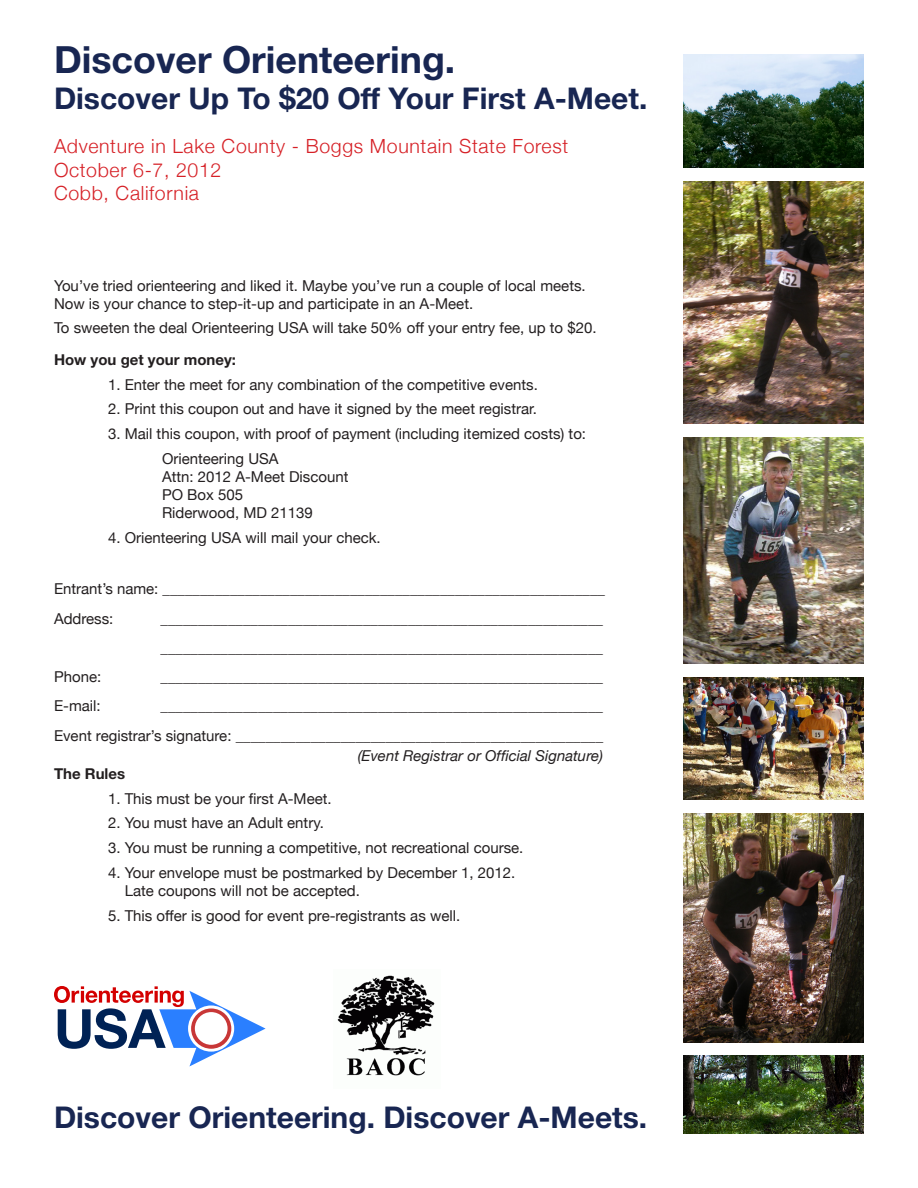
<style>
.page{position:relative;width:918px;height:1188px;background:#fff}
.page>*{position:absolute;margin:0;border:0;box-sizing:border-box;transform-origin:0 0}
.t1{font:700 37.5px "Helvetica Neue";color:#182652}
.t2{font:700 30px "Helvetica Neue";color:#182652}
.t3{font:300 19.5px "Helvetica Neue";letter-spacing:.035em;color:#d62026}
.Paragraph_Style_1{font:15px/18px "Helvetica Neue";color:#231f20}
.Paragraph_Style_1-2{font:italic 15px "Helvetica Neue";color:#231f20}
.Paragraph_Style_1-3{font:700 15px "Helvetica Neue";color:#231f20}
</style>
<div class="page">
<img style="left:684px;top:54px;width:180px;height:113px">
<img style="left:684px;top:438px;width:180px;height:225px">
<img style="left:684px;top:182px;width:180px;height:241px">
<img style="left:684px;top:1055px;width:180px;height:79px">
<img style="left:684px;top:677px;width:180px;height:123px">
<img style="left:684px;top:814px;width:180px;height:229px">
<svg style="left:54px;top:986px;width:212px;height:80px"></svg>
<img style="left:337px;top:975px;width:98px;height:101px">
<h1 class="t1" style="left:54px;top:37px;width:403px">Discover Orienteering.</h1>
<h2 class="t2" style="left:54px;top:80px;width:595px">Discover Up To $20 Off Your First A-Meet.</h2>
<p class="t3" style="left:54px;top:131px;width:516px">Adventure in Lake County - Boggs Mountain State Forest</p>
<p class="t3" style="left:54px;top:154px;width:169px">October 6-7, 2012</p>
<p class="t3" style="left:54px;top:177px;width:147px">Cobb, California</p>
<p class="Paragraph_Style_1" style="left:54px;top:275px;width:533px">You’ve tried orienteering and liked it. Maybe you’ve run a couple of local meets.<br>Now is your chance to step-it-up and participate in an A-Meet.</p>
<p class="Paragraph_Style_1" style="left:54px;top:318px;width:544px">To sweeten the deal Orienteering USA will take 50% off your entry fee, up to $20.</p>
<p class="Paragraph_Style_1-3" style="left:54px;top:350px;width:183px">How you get your money:</p>
<p class="Paragraph_Style_1" style="left:108px;top:374px;width:431px">1. Enter the meet for any combination of the competitive events.</p>
<p class="Paragraph_Style_1" style="left:108px;top:399px;width:431px">2. Print this coupon out and have it signed by the meet registrar.</p>
<p class="Paragraph_Style_1" style="left:108px;top:424px;width:480px">3. Mail this coupon, with proof of payment (including itemized costs) to:</p>
<p class="Paragraph_Style_1" style="left:162px;top:448px;width:188px">Orienteering USA<br>Attn: 2012 A-Meet Discount<br>PO Box 505<br>Riderwood, MD 21139</p>
<p class="Paragraph_Style_1" style="left:108px;top:527px;width:274px">4. Orienteering USA will mail your check.</p>
<p class="Paragraph_Style_1" style="left:54px;top:579px;width:553px">Entrant’s name: ___________________________________________________________</p>
<p class="Paragraph_Style_1" style="left:54px;top:608px;width:61px">Address:</p>
<p class="Paragraph_Style_1" style="left:160px;top:608px;width:444px">___________________________________________________________</p>
<p class="Paragraph_Style_1" style="left:160px;top:637px;width:444px">___________________________________________________________</p>
<p class="Paragraph_Style_1" style="left:54px;top:667px;width:49px">Phone:</p>
<p class="Paragraph_Style_1" style="left:160px;top:667px;width:444px">___________________________________________________________</p>
<p class="Paragraph_Style_1" style="left:54px;top:696px;width:48px">E-mail:</p>
<p class="Paragraph_Style_1" style="left:160px;top:696px;width:444px">___________________________________________________________</p>
<p class="Paragraph_Style_1" style="left:54px;top:725px;width:551px">Event registrar’s signature: _________________________________________________</p>
<p class="Paragraph_Style_1-2" style="left:358px;top:743px;width:247px">(Event Registrar or Official Signature)</p>
<p class="Paragraph_Style_1-3" style="left:54px;top:764px;width:73px">The Rules</p>
<p class="Paragraph_Style_1" style="left:108px;top:788px;width:225px">1. This must be your first A-Meet.</p>
<p class="Paragraph_Style_1" style="left:108px;top:813px;width:217px">2. You must have an Adult entry.</p>
<p class="Paragraph_Style_1" style="left:108px;top:838px;width:417px">3. You must be running a competitive, not recreational course.</p>
<p class="Paragraph_Style_1" style="left:125px;top:862px;width:392px;text-indent:-17px">4. Your envelope must be postmarked by December 1, 2012.<br>Late coupons will not be accepted.</p>
<p class="Paragraph_Style_1" style="left:108px;top:905px;width:354px">5. This offer is good for event pre-registrants as well.</p>
<h2 class="t2" style="left:54px;top:1099px;width:595px">Discover Orienteering. Discover A-Meets.</h2>
</div>
